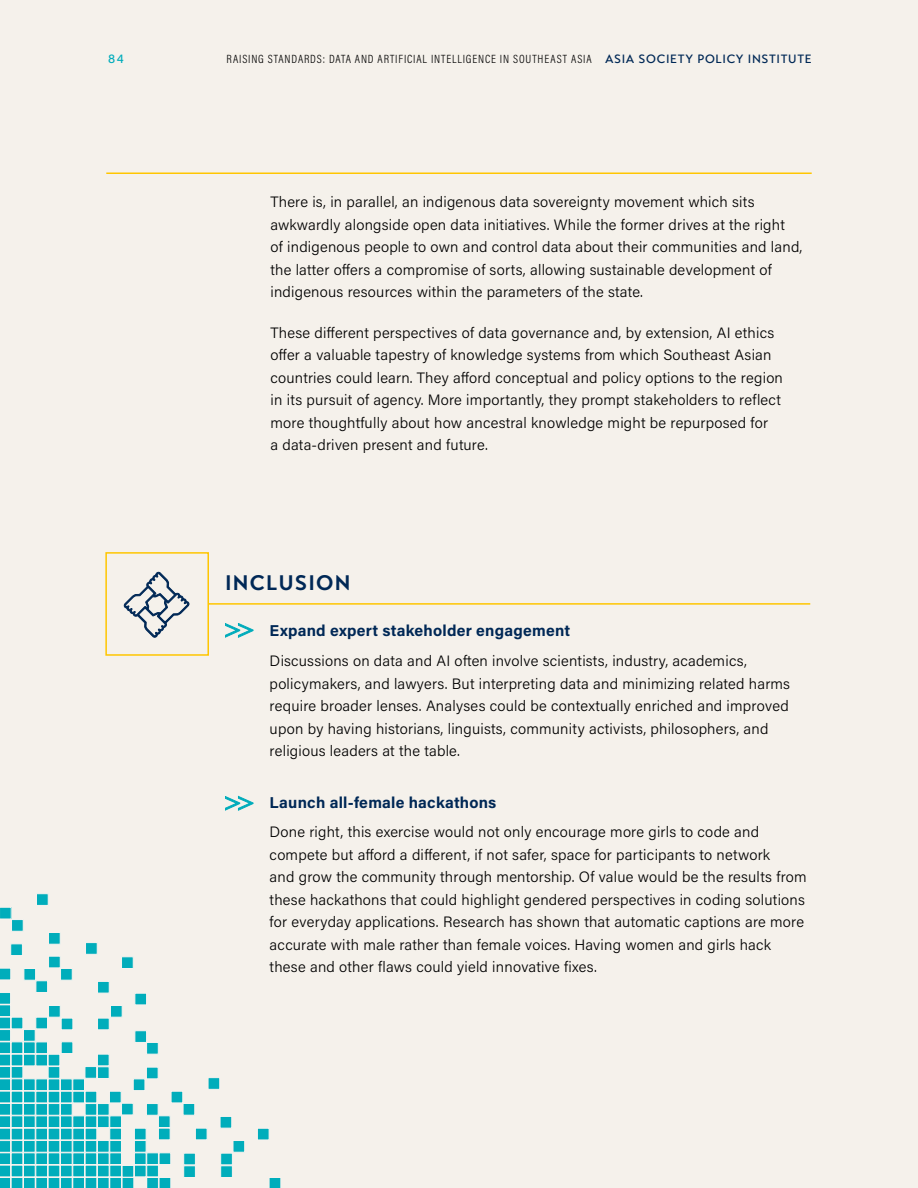
<style>
.page{position:relative;width:918px;height:1188px;background:#f5f1eb}
.page>*{position:absolute;margin:0;border:0;box-sizing:border-box;transform-origin:0 0}
.t1{font:700 21px "Transat Text";letter-spacing:.06em;color:#002856}
.t2{font:700 15.75px "Acumin Pro";letter-spacing:.015em;color:#002856}
.t3{font:300 15px/22.5px "Acumin Pro";letter-spacing:.015em;color:#000}
.t4{font:500 12.75px "Acumin Pro";color:#00acbb}
.t5{font:300 12px "Acumin Pro Cond";letter-spacing:.07em;color:#000}
.s1{font-family:"Transat Text";font-weight:500;color:#002856}
</style>
<div class="page">
<hr style="left:106px;top:172px;width:706px;height:2px;background:#ffc600">
<svg style="left:225px;top:623px;width:28px;height:14px"></svg>
<svg style="left:225px;top:796px;width:28px;height:14px"></svg>
<svg style="left:124px;top:571px;width:66px;height:67px"></svg>
<hr style="left:208px;top:603px;width:602px;height:2px;background:#ffc600">
<div style="left:105px;top:552px;width:104px;height:104px;border:2px solid #ffc600"></div>
<div style="left:146px;top:1153px;width:13px;height:12px;background:#00adbb;border:1px solid #f6f3ef"></div>
<div style="left:183px;top:1153px;width:13px;height:12px;background:#00adbb;border:1px solid #f6f3ef"></div>
<div style="left:220px;top:1153px;width:13px;height:12px;background:#00adbb;border:1px solid #f6f3ef"></div>
<div style="left:146px;top:1165px;width:13px;height:12px;background:#00adbb;border:1px solid #f6f3ef"></div>
<div style="left:134px;top:1165px;width:12px;height:12px;background:#00adbb;border:1px solid #f6f3ef"></div>
<div style="left:257px;top:1128px;width:12px;height:12px;background:#00adbb;border:1px solid #f6f3ef"></div>
<svg style="left:147px;top:1178px;width:24px;height:10px"></svg>
<div style="left:233px;top:1140px;width:12px;height:12px;background:#00adbb;border:1px solid #f6f3ef"></div>
<svg style="left:269px;top:1178px;width:12px;height:10px"></svg>
<div style="left:183px;top:1166px;width:13px;height:12px;background:#00adbb;border:1px solid #f6f3ef"></div>
<div style="left:220px;top:1166px;width:13px;height:12px;background:#00adbb;border:1px solid #f6f3ef"></div>
<div style="left:159px;top:1153px;width:12px;height:12px;background:#00adbb;border:1px solid #f6f3ef"></div>
<div style="left:134px;top:1128px;width:12px;height:12px;background:#00adbb;border:1px solid #f6f3ef"></div>
<div style="left:134px;top:1140px;width:12px;height:12px;background:#00adbb;border:1px solid #f6f3ef"></div>
<div style="left:134px;top:1153px;width:12px;height:12px;background:#00adbb;border:1px solid #f6f3ef"></div>
<div style="left:208px;top:1077px;width:12px;height:13px;background:#00adbb;border:1px solid #f6f3ef"></div>
<div style="left:133px;top:1079px;width:12px;height:12px;background:#00adbb;border:1px solid #f6f3ef"></div>
<div style="left:146px;top:1103px;width:12px;height:13px;background:#00adbb;border:1px solid #f6f3ef"></div>
<div style="left:171px;top:1091px;width:12px;height:12px;background:#00adbb;border:1px solid #f6f3ef"></div>
<div style="left:158px;top:1116px;width:12px;height:12px;background:#00adbb;border:1px solid #f6f3ef"></div>
<div style="left:195px;top:1128px;width:12px;height:12px;background:#00adbb;border:1px solid #f6f3ef"></div>
<div style="left:220px;top:1116px;width:12px;height:12px;background:#00adbb;border:1px solid #f6f3ef"></div>
<div style="left:183px;top:1103px;width:12px;height:12px;background:#00adbb;border:1px solid #f6f3ef"></div>
<div style="left:135px;top:993px;width:12px;height:12px;background:#00adbb;border:1px solid #f6f3ef"></div>
<div style="left:146px;top:1042px;width:13px;height:12px;background:#00adbb;border:1px solid #f6f3ef"></div>
<div style="left:85px;top:942px;width:12px;height:13px;background:#00adbb;border:1px solid #f6f3ef"></div>
<div style="left:10px;top:944px;width:13px;height:12px;background:#00adbb;border:1px solid #f6f3ef"></div>
<svg style="left:0;top:968px;width:11px;height:12px"></svg>
<div style="left:24px;top:968px;width:12px;height:12px;background:#00adbb;border:1px solid #f6f3ef"></div>
<div style="left:48px;top:956px;width:13px;height:12px;background:#00adbb;border:1px solid #f6f3ef"></div>
<div style="left:36px;top:981px;width:12px;height:12px;background:#00adbb;border:1px solid #f6f3ef"></div>
<div style="left:97px;top:981px;width:12px;height:12px;background:#00adbb;border:1px solid #f6f3ef"></div>
<div style="left:60px;top:968px;width:13px;height:12px;background:#00adbb;border:1px solid #f6f3ef"></div>
<div style="left:158px;top:1128px;width:12px;height:12px;background:#00adbb;border:1px solid #f6f3ef"></div>
<div style="left:146px;top:1067px;width:12px;height:12px;background:#00adbb;border:1px solid #f6f3ef"></div>
<div style="left:121px;top:957px;width:12px;height:12px;background:#00adbb;border:1px solid #f6f3ef"></div>
<div style="left:135px;top:1030px;width:12px;height:13px;background:#00adbb;border:1px solid #f6f3ef"></div>
<div style="left:36px;top:893px;width:12px;height:13px;background:#00adbb;border:1px solid #f6f3ef"></div>
<div style="left:0;top:907px;width:11px;height:12px;background:#00adbb"></div>
<div style="left:48px;top:932px;width:12px;height:12px;background:#00adbb;border:1px solid #f6f3ef"></div>
<div style="left:11px;top:919px;width:12px;height:13px;background:#00adbb;border:1px solid #f6f3ef"></div>
<svg style="left:0;top:992px;width:134px;height:196px"></svg>
<p class="t4" style="left:108px;top:50px;width:17px">84</p>
<p class="t5" style="left:227px;top:51px;width:587px">RAISING STANDARDS: DATA AND ARTIFICIAL INTELLIGENCE IN SOUTHEAST ASIA <span class="s1">ASIA SOCIETY POLICY INSTITUTE</span></p>
<p class="t3" style="left:270px;top:190px;width:533px">There is, in parallel, an indigenous data sovereignty movement which sits awkwardly alongside open data initiatives. While the former drives at the right<br>of indigenous people to own and control data about their communities and land, the latter offers a compromise of sorts, allowing sustainable development of indigenous resources within the parameters of the state.</p>
<p class="t3" style="left:270px;top:320px;width:514px">These different perspectives of data governance and, by extension, AI ethics offer a valuable tapestry of knowledge systems from which Southeast Asian countries could learn. They afford conceptual and policy options to the region in its pursuit of agency. More importantly, they prompt stakeholders to reflect more thoughtfully about how ancestral knowledge might be repurposed for<br>a data-driven present and future.</p>
<h1 class="t1" style="left:225px;top:569px;width:127px">INCLUSION</h1>
<p class="t2" style="left:270px;top:620px;width:302px">Expand expert stakeholder engagement</p>
<p class="t3" style="left:270px;top:649px;width:522px">Discussions on data and AI often involve scientists, industry, academics, policymakers, and lawyers. But interpreting data and minimizing related harms require broader lenses. Analyses could be contextually enriched and improved upon by having historians, linguists, community activists, philosophers, and religious leaders at the table.</p>
<p class="t2" style="left:270px;top:792px;width:228px">Launch all-female hackathons</p>
<p class="t3" style="left:270px;top:820px;width:539px">Done right, this exercise would not only encourage more girls to code and compete but afford a different, if not safer, space for participants to network<br>and grow the community through mentorship. Of value would be the results from these hackathons that could highlight gendered perspectives in coding solutions for everyday applications. Research has shown that automatic captions are more accurate with male rather than female voices. Having women and girls hack these and other flaws could yield innovative fixes.</p>
</div>
